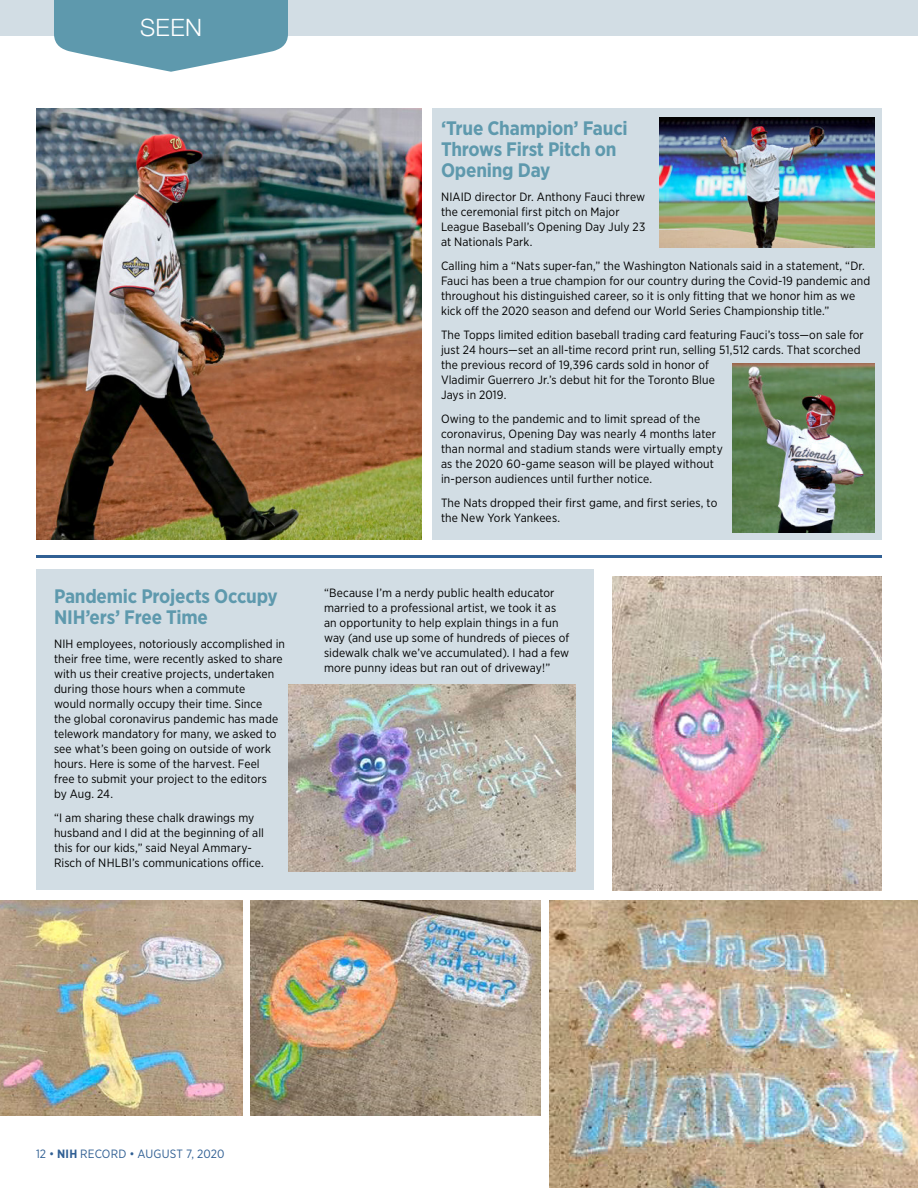
<style>
.page{position:relative;width:918px;height:1188px;background:#fff}
.page>*{position:absolute;margin:0;border:0;box-sizing:border-box;transform-origin:0 0}
.Page_jump{font:300 24px "Helvetica Neue LT Std";color:#fff}
.Head__Seen{font:700 19.5px/21px "Gotham Narrow";letter-spacing:-.01em;color:#5e99ad}
.Body_2__Briefs_and_S{font:12px/15px "Gotham Narrow";letter-spacing:.01em;color:#000}
.t1{font:12px "Gotham Narrow";letter-spacing:.01em;color:#316094}
.s1{font-weight:700}
</style>
<div class="page">
<div style="left:0;top:0;width:918px;height:35px;background:#d2dde4"></div>
<div style="left:432px;top:108px;width:450px;height:432px;background:#d2dde4"></div>
<img style="left:549px;top:900px;width:369px;height:288px">
<img style="left:612px;top:576px;width:270px;height:315px">
<svg style="left:54px;top:0;width:234px;height:72px"></svg>
<img style="left:251px;top:900px;width:289px;height:216px">
<img style="left:0;top:900px;width:243px;height:216px">
<div style="left:36px;top:569px;width:558px;height:320px;background:#d2dde4"></div>
<img style="left:288px;top:684px;width:288px;height:188px">
<img style="left:36px;top:108px;width:385px;height:432px">
<img style="left:660px;top:117px;width:214px;height:131px">
<img style="left:733px;top:363px;width:141px;height:169px">
<hr style="left:36px;top:555px;width:846px;height:3px;background:#316094">
<p class="Page_jump" style="left:140px;top:13px;width:63px">SEEN</p>
<p class="Head__Seen" style="left:54px;top:585px;width:225px">Pandemic Projects Occupy<br>NIH’ers’ Free Time</p>
<p class="Body_2__Briefs_and_S" style="left:54px;top:636px;width:233px">NIH employees, notoriously accomplished in their free time, were recently asked to share with us their creative projects, undertaken during those hours when a commute<br>would normally occupy their time. Since<br>the global coronavirus pandemic has made telework mandatory for many, we asked to see what’s been going on outside of work hours. Here is some of the harvest. Feel<br>free to submit your project to the editors<br>by Aug. 24.</p>
<p class="Body_2__Briefs_and_S" style="left:54px;top:810px;width:212px">“I am sharing these chalk drawings my husband and I did at the beginning of all this for our kids,” said Neyal Ammary-Risch of NHLBI’s communications office.</p>
<p class="Head__Seen" style="left:441px;top:117px;width:188px">‘True Champion’ Fauci<br>Throws First Pitch on<br>Opening Day</p>
<p class="Body_2__Briefs_and_S" style="left:441px;top:189px;width:206px">NIAID director Dr. Anthony Fauci threw the ceremonial first pitch on Major<br>League Baseball’s Opening Day July 23 at Nationals Park.</p>
<p class="Body_2__Briefs_and_S" style="left:441px;top:258px;width:431px">Calling him a “Nats super-fan,” the Washington Nationals said in a statement, “Dr.<br>Fauci has been a true champion for our country during the Covid-19 pandemic and throughout his distinguished career, so it is only fitting that we honor him as we kick off the 2020 season and defend our World Series Championship title.”</p>
<p class="Body_2__Briefs_and_S" style="left:441px;top:327px;width:424px">The Topps limited edition baseball trading card featuring Fauci’s toss—on sale for just 24 hours—set an all-time record print run, selling 51,512 cards. That scorched the previous record of 19,396 cards sold in honor of<br>Vladimir Guerrero Jr.’s debut hit for the Toronto Blue<br>Jays in 2019.</p>
<p class="Body_2__Briefs_and_S" style="left:441px;top:411px;width:283px">Owing to the pandemic and to limit spread of the coronavirus, Opening Day was nearly 4 months later than normal and stadium stands were virtually empty as the 2020 60-game season will be played without in-person audiences until further notice.</p>
<p class="Body_2__Briefs_and_S" style="left:441px;top:495px;width:278px">The Nats dropped their first game, and first series, to the New York Yankees.</p>
<p class="Body_2__Briefs_and_S" style="left:324px;top:585px;width:247px">“Because I’m a nerdy public health educator married to a professional artist, we took it as an opportunity to help explain things in a fun way (and use up some of hundreds of pieces of sidewalk chalk we’ve accumulated). I had a few more punny ideas but ran out of driveway!”</p>
<p class="t1" style="left:36px;top:1146px;width:190px">12 • <span class="s1">NIH</span> RECORD • AUGUST 7, 2020</p>
</div>
